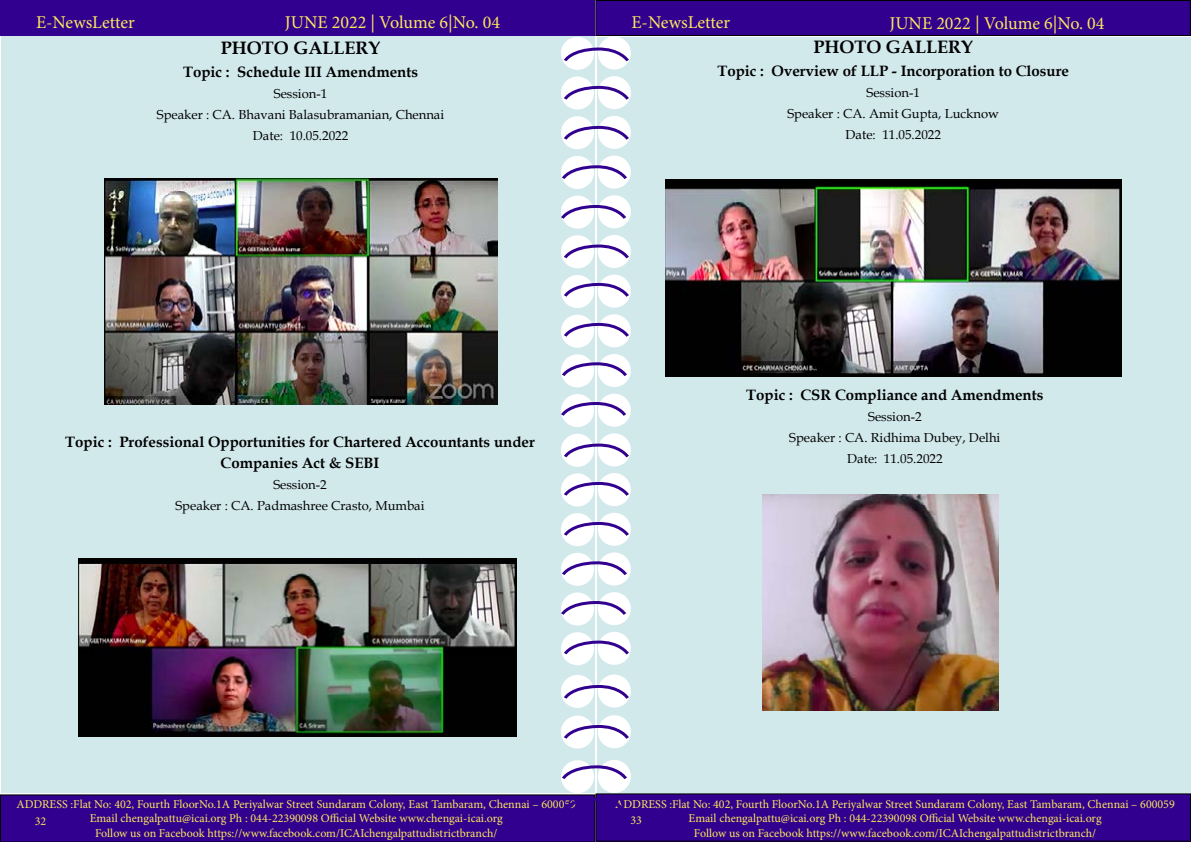
<style>
.page{position:relative;width:1191px;height:842px;background:#fff}
.page>*{position:absolute;margin:0;border:0;box-sizing:border-box;transform-origin:0 0}
.t1{font:18px "Minion Pro";color:#fce85d}
.t2{font:700 18px "Book Antiqua";color:#000}
.t3{font:700 15px/21px "Book Antiqua";color:#000;text-align:center}
.t4{font:13px/21px "Book Antiqua";color:#000;text-align:center}
.t5{font:12px/14.4px "Minion Pro";color:#fce85d;text-align:center}
</style>
<div class="page">
<div style="left:1px;top:36px;width:593px;height:757px;background:#d2e9ec"></div>
<div style="left:597px;top:37px;width:593px;height:757px;background:#d2e9ec"></div>
<div style="left:0;top:0;width:595px;height:36px;background:#32008f"></div>
<div style="left:596px;top:0;width:594px;height:36px;background:#32008f"></div>
<div style="left:595px;top:0;width:595px;height:36px;border:1px solid #000"></div>
<div style="left:596px;top:794px;width:594px;height:47px;background:#32008f"></div>
<div style="left:595px;top:793px;width:596px;height:49px;border:1px solid #000"></div>
<div style="left:598px;top:36px;width:33px;height:34px;background:#fff;border-radius:50%"></div>
<div style="left:561px;top:37px;width:33px;height:33px;background:#fff;border-radius:50%"></div>
<div style="left:598px;top:76px;width:33px;height:33px;background:#fff;border-radius:50%"></div>
<div style="left:561px;top:77px;width:33px;height:33px;background:#fff;border-radius:50%"></div>
<div style="left:598px;top:116px;width:33px;height:33px;background:#fff;border-radius:50%"></div>
<div style="left:561px;top:116px;width:33px;height:33px;background:#fff;border-radius:50%"></div>
<div style="left:598px;top:156px;width:33px;height:33px;background:#fff;border-radius:50%"></div>
<div style="left:561px;top:156px;width:33px;height:33px;background:#fff;border-radius:50%"></div>
<div style="left:598px;top:195px;width:33px;height:33px;background:#fff;border-radius:50%"></div>
<div style="left:561px;top:196px;width:33px;height:33px;background:#fff;border-radius:50%"></div>
<div style="left:598px;top:235px;width:33px;height:33px;background:#fff;border-radius:50%"></div>
<div style="left:561px;top:235px;width:33px;height:33px;background:#fff;border-radius:50%"></div>
<div style="left:598px;top:275px;width:33px;height:33px;background:#fff;border-radius:50%"></div>
<div style="left:561px;top:275px;width:33px;height:33px;background:#fff;border-radius:50%"></div>
<div style="left:598px;top:314px;width:33px;height:33px;background:#fff;border-radius:50%"></div>
<div style="left:561px;top:315px;width:33px;height:33px;background:#fff;border-radius:50%"></div>
<div style="left:598px;top:354px;width:33px;height:33px;background:#fff;border-radius:50%"></div>
<div style="left:561px;top:354px;width:33px;height:33px;background:#fff;border-radius:50%"></div>
<div style="left:598px;top:394px;width:33px;height:33px;background:#fff;border-radius:50%"></div>
<div style="left:561px;top:394px;width:33px;height:33px;background:#fff;border-radius:50%"></div>
<div style="left:598px;top:433px;width:33px;height:33px;background:#fff;border-radius:50%"></div>
<div style="left:561px;top:434px;width:33px;height:33px;background:#fff;border-radius:50%"></div>
<div style="left:598px;top:473px;width:33px;height:33px;background:#fff;border-radius:50%"></div>
<div style="left:561px;top:473px;width:33px;height:33px;background:#fff;border-radius:50%"></div>
<div style="left:598px;top:513px;width:33px;height:33px;background:#fff;border-radius:50%"></div>
<div style="left:561px;top:513px;width:33px;height:33px;background:#fff;border-radius:50%"></div>
<div style="left:598px;top:552px;width:33px;height:33px;background:#fff;border-radius:50%"></div>
<div style="left:561px;top:553px;width:33px;height:33px;background:#fff;border-radius:50%"></div>
<div style="left:598px;top:592px;width:33px;height:33px;background:#fff;border-radius:50%"></div>
<div style="left:561px;top:592px;width:33px;height:33px;background:#fff;border-radius:50%"></div>
<div style="left:598px;top:632px;width:33px;height:33px;background:#fff;border-radius:50%"></div>
<div style="left:561px;top:632px;width:33px;height:33px;background:#fff;border-radius:50%"></div>
<div style="left:598px;top:674px;width:33px;height:33px;background:#fff;border-radius:50%"></div>
<div style="left:561px;top:675px;width:33px;height:33px;background:#fff;border-radius:50%"></div>
<div style="left:598px;top:715px;width:33px;height:33px;background:#fff;border-radius:50%"></div>
<div style="left:561px;top:715px;width:33px;height:34px;background:#fff;border-radius:50%"></div>
<div style="left:598px;top:760px;width:33px;height:33px;background:#fff;border-radius:50%"></div>
<div style="left:561px;top:760px;width:33px;height:33px;background:#fff;border-radius:50%"></div>
<svg style="left:562px;top:45px;width:68px;height:19px"></svg>
<svg style="left:562px;top:441px;width:68px;height:19px"></svg>
<svg style="left:562px;top:242px;width:68px;height:19px"></svg>
<svg style="left:562px;top:638px;width:68px;height:19px"></svg>
<svg style="left:562px;top:84px;width:68px;height:18px"></svg>
<svg style="left:562px;top:480px;width:68px;height:18px"></svg>
<svg style="left:562px;top:281px;width:68px;height:18px"></svg>
<svg style="left:562px;top:683px;width:68px;height:18px"></svg>
<svg style="left:562px;top:124px;width:68px;height:18px"></svg>
<svg style="left:562px;top:520px;width:68px;height:18px"></svg>
<svg style="left:562px;top:321px;width:68px;height:18px"></svg>
<svg style="left:562px;top:723px;width:68px;height:18px"></svg>
<svg style="left:561px;top:163px;width:68px;height:18px"></svg>
<svg style="left:561px;top:559px;width:68px;height:18px"></svg>
<svg style="left:561px;top:360px;width:68px;height:18px"></svg>
<svg style="left:561px;top:763px;width:67px;height:18px"></svg>
<svg style="left:561px;top:203px;width:65px;height:18px"></svg>
<svg style="left:561px;top:599px;width:65px;height:18px"></svg>
<svg style="left:561px;top:400px;width:67px;height:18px"></svg>
<div style="left:0;top:794px;width:628px;height:48px;background:#32008f"></div>
<img style="left:104px;top:178px;width:393px;height:227px">
<img style="left:79px;top:559px;width:438px;height:177px">
<img style="left:665px;top:179px;width:456px;height:197px">
<img style="left:763px;top:494px;width:235px;height:217px">
<h1 class="t1" style="left:36px;top:10px;width:100px">E-NewsLetter</h1>
<h1 class="t1" style="left:285px;top:10px;width:217px">JUNE 2022 | Volume 6|No. 04</h1>
<h1 class="t2" style="left:221px;top:35px;width:161px">PHOTO GALLERY</h1>
<p class="t3" style="left:183px;top:61px;width:236px">Topic : Schedule III Amendments</p>
<p class="t4" style="left:157px;top:82px;width:289px">Session-1<br>Speaker : CA. Bhavani Balasubramanian, Chennai<br>Date: 10.05.2022</p>
<h1 class="t1" style="left:631px;top:10px;width:100px">E-NewsLetter</h1>
<h1 class="t1" style="left:889px;top:11px;width:217px">JUNE 2022 | Volume 6|No. 04</h1>
<h1 class="t2" style="left:813px;top:35px;width:161px">PHOTO GALLERY</h1>
<p class="t3" style="left:717px;top:60px;width:353px">Topic : Overview of LLP - Incorporation to Closure</p>
<p class="t4" style="left:787px;top:82px;width:213px">Session-1<br>Speaker : CA. Amit Gupta, Lucknow<br>Date: 11.05.2022</p>
<p class="t3" style="left:65px;top:432px;width:471px">Topic : Professional Opportunities for Chartered Accountants under<br>Companies Act &amp; SEBI</p>
<p class="t4" style="left:175px;top:474px;width:251px">Session-2<br>Speaker : CA. Padmashree Crasto, Mumbai</p>
<p class="t3" style="left:746px;top:384px;width:299px">Topic : CSR Compliance and Amendments</p>
<p class="t4" style="left:789px;top:406px;width:212px">Session-2<br>Speaker : CA. Ridhima Dubey, Delhi<br>Date: 11.05.2022</p>
<p class="t5" style="left:16px;top:797px;width:561px">ADDRESS :Flat No: 402, Fourth FloorNo.1A Periyalwar Street Sundaram Colony, East Tambaram, Chennai – 600059<br>Email chengalpattu@icai.org Ph : 044-22390098 Official Website www.chengai-icai.org<br>Follow us on Facebook https://www.facebook.com/ICAIchengalpattudistrictbranch/</p>
<p class="t5" style="left:35px;top:814px;width:13px">32</p>
<p class="t5" style="left:615px;top:797px;width:561px">ADDRESS :Flat No: 402, Fourth FloorNo.1A Periyalwar Street Sundaram Colony, East Tambaram, Chennai – 600059<br>Email chengalpattu@icai.org Ph : 044-22390098 Official Website www.chengai-icai.org<br>Follow us on Facebook https://www.facebook.com/ICAIchengalpattudistrictbranch/</p>
<p class="t5" style="left:630px;top:813px;width:13px">33</p>
</div>
